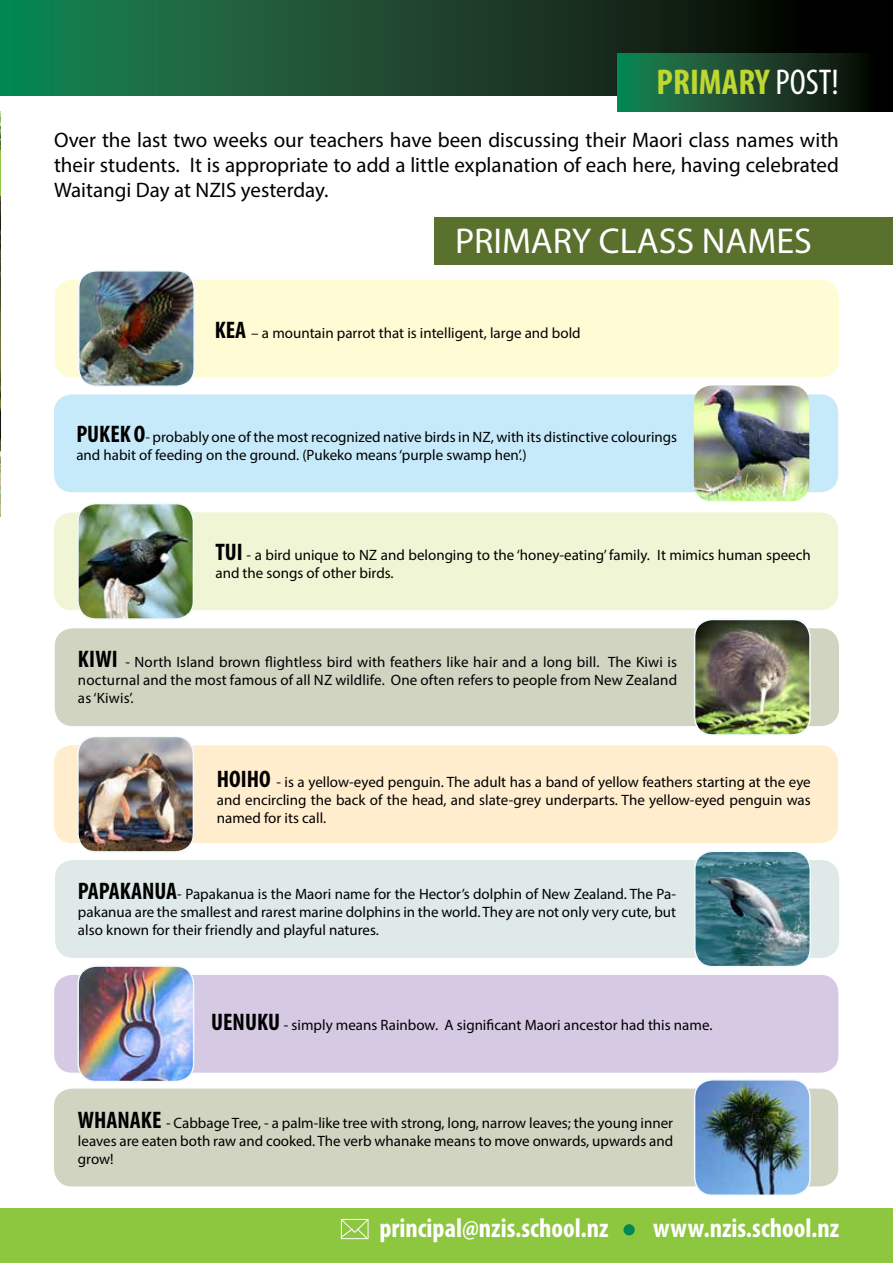
<style>
.page{position:relative;width:893px;height:1263px;background:#fff}
.page>*{position:absolute;margin:0;border:0;box-sizing:border-box;transform-origin:0 0}
.t1{font:36px "Myriad Pro";color:#fff}
.t2{font:700 condensed 36px "Myriad Pro";color:#bfd730}
.t3{font:700 condensed 27px "Myriad Pro";color:#fff}
.t4{font:21px/25.2px "Myriad Pro";color:#000;text-align:justify}
.t5{font:15px/18px "Myriad Pro";color:#000;text-align:justify}
.s1{font-weight:400;color:#fff}
.s2{font-weight:700;font-stretch:condensed;font-size:24px}
</style>
<div class="page">
<div style="left:0;top:1208px;width:893px;height:55px;background:#8dc63f"></div>
<svg style="left:340px;top:1219px;width:29px;height:21px"></svg>
<div style="left:623px;top:1224px;width:12px;height:11px;background:#008953;border-radius:50%"></div>
<img style="left:0;top:112px;width:1px;height:405px">
<div style="left:434px;top:218px;width:459px;height:47px;background:#5a712d"></div>
<div style="left:55px;top:280px;width:784px;height:97px;background:#fffcd5;border-radius:18px"></div>
<div style="left:54px;top:512px;width:784px;height:98px;background:#eff5d5;border-radius:18px"></div>
<div style="left:54px;top:745px;width:784px;height:98px;background:#ffedce;border-radius:18px"></div>
<div style="left:54px;top:1089px;width:784px;height:97px;background:#d2d4c2;border-radius:18px"></div>
<div style="left:54px;top:975px;width:784px;height:98px;background:#d6c9e3;border-radius:18px"></div>
<div style="left:54px;top:394px;width:784px;height:98px;background:#c7eafb;border-radius:18px"></div>
<div style="left:55px;top:628px;width:784px;height:98px;background:#d2d4c2;border-radius:18px"></div>
<div style="left:55px;top:860px;width:784px;height:98px;background:#dee9e8;border-radius:18px"></div>
<svg style="left:0;top:0;width:893px;height:96px;background:#17482e"></svg>
<hr style="left:0;top:151px;width:1px;height:45px;background:#8dc63f">
<svg style="left:618px;top:53px;width:275px;height:58px;background:#16432a"></svg>
<img style="left:79px;top:273px;width:115px;height:111px">
<div style="left:78px;top:270px;width:117px;height:117px;border:2px solid #eff9fe;border-radius:18px"></div>
<img style="left:78px;top:504px;width:115px;height:113px">
<div style="left:77px;top:503px;width:117px;height:117px;border:2px solid #eff9fe;border-radius:18px"></div>
<img style="left:78px;top:736px;width:115px;height:114px">
<div style="left:77px;top:736px;width:117px;height:117px;border:2px solid #eff9fe;border-radius:18px"></div>
<img style="left:695px;top:1082px;width:115px;height:111px">
<div style="left:694px;top:1079px;width:117px;height:117px;border:2px solid #eff9fe;border-radius:18px"></div>
<img style="left:78px;top:968px;width:116px;height:111px">
<div style="left:77px;top:965px;width:117px;height:117px;border:2px solid #eff9fe;border-radius:18px"></div>
<img style="left:694px;top:386px;width:115px;height:115px">
<img style="left:695px;top:622px;width:115px;height:111px">
<div style="left:694px;top:619px;width:117px;height:117px;border:2px solid #eff9fe;border-radius:18px"></div>
<img style="left:697px;top:853px;width:113px;height:114px">
<div style="left:694px;top:850px;width:117px;height:117px;border:2px solid #eff9fe;border-radius:18px"></div>
<h1 class="t2" style="left:657px;top:60px;width:184px">PRIMARY <span class="s1">POST!</span></h1>
<h3 class="t4" style="left:54px;top:127px;width:786px">Over the last two weeks our teachers have been discussing their Maori class names with their students. It is appropriate to add a little explanation of each here, having celebrated Waitangi Day at NZIS yesterday.</h3>
<h1 class="t1" style="left:455px;top:219px;width:97px">PRIMARY</h1>
<h1 class="t1" style="left:599px;top:219px;width:215px">CLASS NAMES</h1>
<p class="t5" style="left:215px;top:324px;width:367px"><span class="s2">KEA</span> – a mountain parrot that is intelligent, large and bold</p>
<p class="t5" style="left:76px;top:428px;width:602px"><span class="s2">PUKEK O</span>- probably one of the most recognized native birds in NZ, with its distinctive colourings and habit of feeding on the ground. (Pukeko means ‘purple swamp hen’.)</p>
<p class="t5" style="left:215px;top:546px;width:597px"><span class="s2">TUI</span> - a bird unique to NZ and belonging to the ‘honey-eating’ family. It mimics human speech and the songs of other birds.</p>
<p class="t5" style="left:78px;top:652px;width:601px"><span class="s2">KIWI</span> - North Island brown flightless bird with feathers like hair and a long bill. The Kiwi is nocturnal and the most famous of all NZ wildlife. One often refers to people from New Zealand as ‘Kiwis’.</p>
<p class="t5" style="left:217px;top:773px;width:595px"><span class="s2">HOIHO</span> - is a yellow-eyed penguin. The adult has a band of yellow feathers starting at the eye and encircling the back of the head, and slate-grey underparts. The yellow-eyed penguin was named for its call.</p>
<p class="t5" style="left:78px;top:885px;width:600px"><span class="s2">PAPAKANUA</span>- Papakanua is the Maori name for the Hector’s dolphin of New Zealand. The Pa&shy;pakanua are the smallest and rarest marine dolphins in the world. They are not only very cute, but also known for their friendly and playful natures.</p>
<p class="t5" style="left:211px;top:1015px;width:503px"><span class="s2">UENUKU</span> - simply means Rainbow. A significant Maori ancestor had this name.</p>
<p class="t5" style="left:78px;top:1113px;width:597px"><span class="s2">WHANAKE</span> - Cabbage Tree, - a palm-like tree with strong, long, narrow leaves; the young inner leaves are eaten both raw and cooked. The verb whanake means to move onwards, upwards and grow!</p>
<h2 class="t3" style="left:379px;top:1211px;width:231px">principal@nzis.school.nz</h2>
<h2 class="t3" style="left:653px;top:1211px;width:188px">www.nzis.school.nz</h2>
</div>
